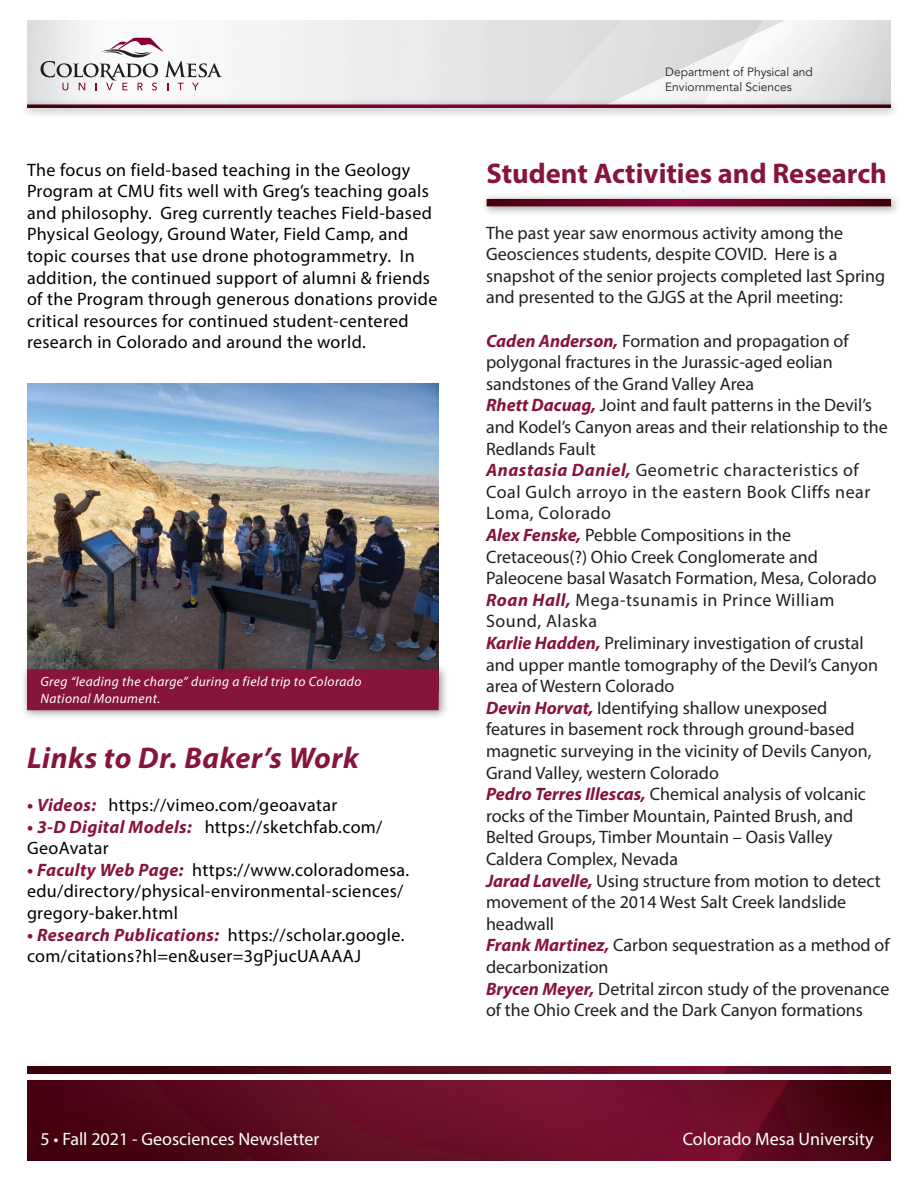
<style>
.page{position:relative;width:918px;height:1188px;background:#fff}
.page>*{position:absolute;margin:0;border:0;box-sizing:border-box;transform-origin:0 0}
.t1{font:italic 700 30px "Myriad Pro";letter-spacing:.02em;color:#87153a}
.t2{font:700 28.5px "Myriad Pro";color:#87153a}
.t3{font:18px/21.6px "Myriad Pro";color:#231f20}
.t4{font:18px/21.6px "Myriad Pro";letter-spacing:.02em;color:#000}
.t5{font:18px/21.6px "Myriad Pro";letter-spacing:.03em;color:#231f20}
.t6{font:18px "Myriad Pro";color:#fff}
.t7{font:italic 13.5px/16.2px "Myriad Pro";letter-spacing:.03em;color:#fff}
.t8{font:12px/14.4px "Avenir";color:#242021}
.s1{font-weight:700;font-style:italic;color:#87153a}
</style>
<div class="page">
<img style="left:27px;top:1080px;width:864px;height:81px">
<img style="left:27px;top:1066px;width:864px;height:7px">
<img style="left:27px;top:20px;width:864px;height:78px">
<div style="left:21px;top:98px;width:880px;height:20px;background:#231f20;opacity:.45"></div>
<svg style="left:27px;top:104px;width:864px;height:4px;background:#731a37"></svg>
<svg style="left:41px;top:38px;width:181px;height:52px"></svg>
<img style="left:27px;top:383px;width:412px;height:280px">
<div style="left:21px;top:663px;width:428px;height:57px;background:#231f20;opacity:.45"></div>
<div style="left:27px;top:669px;width:412px;height:41px;background:#87153a"></div>
<div style="left:480px;top:193px;width:421px;height:23px;background:#231f20;opacity:.45"></div>
<svg style="left:487px;top:199px;width:404px;height:7px;background:#650021"></svg>
<p class="t4" style="left:27px;top:158px;width:412px">The focus on field-based teaching in the Geology Program at CMU fits well with Greg’s teaching goals and philosophy. Greg currently teaches Field-based Physical Geology, Ground Water, Field Camp, and topic courses that use drone photogrammetry. In addition, the continued support of alumni &amp; friends of the Program through generous donations provide critical resources for continued student-centered research in Colorado and around the world.</p>
<p class="t7" style="left:40px;top:674px;width:323px">Greg “leading the charge” during a field trip to Colorado<br>National Monument.</p>
<p class="t1" style="left:27px;top:738px;width:334px">Links to Dr. Baker’s Work</p>
<p class="t4" style="left:27px;top:794px;width:312px"><span class="s1">• Videos:</span> https://vimeo.com/geoavatar</p>
<p class="t4" style="left:27px;top:815px;width:357px"><span class="s1">• 3-D Digital Models:</span> https://sketchfab.com/<br>GeoAvatar</p>
<p class="t4" style="left:27px;top:859px;width:384px"><span class="s1">• Faculty Web Page:</span> https://www.coloradomesa. edu/directory/physical-environmental-sciences/ gregory-baker.html</p>
<p class="t4" style="left:27px;top:923px;width:379px"><span class="s1">• Research Publications:</span> https://scholar.google. com/citations?hl=en&amp;user=3gPjucUAAAAJ</p>
<p class="t8" style="left:665px;top:65px;width:149px">Department of Physical and<br>Enviornmental Sciences</p>
<p class="t2" style="left:487px;top:155px;width:402px">Student Activities and Research</p>
<p class="t3" style="left:486px;top:222px;width:401px">The past year saw enormous activity among the Geosciences students, despite COVID. Here is a snapshot of the senior projects completed last Spring and presented to the GJGS at the April meeting:</p>
<p class="t3" style="left:486px;top:330px;width:364px"><span class="s1">Caden Anderson,</span> Formation and propagation of polygonal fractures in the Jurassic-aged eolian sandstones of the Grand Valley Area</p>
<p class="t3" style="left:486px;top:394px;width:403px"><span class="s1">Rhett Dacuag,</span> Joint and fault patterns in the Devil’s and Kodel’s Canyon areas and their relationship to the<br>Redlands Fault</p>
<p class="t5" style="left:486px;top:459px;width:386px"><span class="s1">Anastasia Daniel,</span> Geometric characteristics of<br>Coal Gulch arroyo in the eastern Book Cliffs near<br>Loma, Colorado</p>
<p class="t3" style="left:486px;top:524px;width:392px"><span class="s1">Alex Fenske,</span> Pebble Compositions in the<br>Cretaceous(?) Ohio Creek Conglomerate and<br>Paleocene basal Wasatch Formation, Mesa, Colorado</p>
<p class="t5" style="left:486px;top:589px;width:350px"><span class="s1">Roan Hall,</span> Mega-tsunamis in Prince William<br>Sound, Alaska</p>
<p class="t3" style="left:486px;top:632px;width:394px"><span class="s1">Karlie Hadden,</span> Preliminary investigation of crustal and upper mantle tomography of the Devil’s Canyon area of Western Colorado</p>
<p class="t3" style="left:486px;top:697px;width:387px"><span class="s1">Devin Horvat,</span> Identifying shallow unexposed features in basement rock through ground-based magnetic surveying in the vicinity of Devils Canyon, Grand Valley, western Colorado</p>
<p class="t3" style="left:486px;top:783px;width:382px"><span class="s1">Pedro Terres Illescas,</span> Chemical analysis of volcanic rocks of the Timber Mountain, Painted Brush, and Belted Groups, Timber Mountain – Oasis Valley Caldera Complex, Nevada</p>
<p class="t3" style="left:486px;top:870px;width:396px"><span class="s1">Jarad Lavelle,</span> Using structure from motion to detect movement of the 2014 West Salt Creek landslide headwall</p>
<p class="t3" style="left:486px;top:934px;width:405px"><span class="s1">Frank Martinez,</span> Carbon sequestration as a method of decarbonization</p>
<p class="t3" style="left:486px;top:978px;width:405px"><span class="s1">Brycen Meyer,</span> Detrital zircon study of the provenance of the Ohio Creek and the Dark Canyon formations</p>
<p class="t6" style="left:40px;top:1127px;width:281px">5 • Fall 2021 - Geosciences Newsletter</p>
<p class="t6" style="left:683px;top:1127px;width:192px">Colorado Mesa University</p>
</div>
